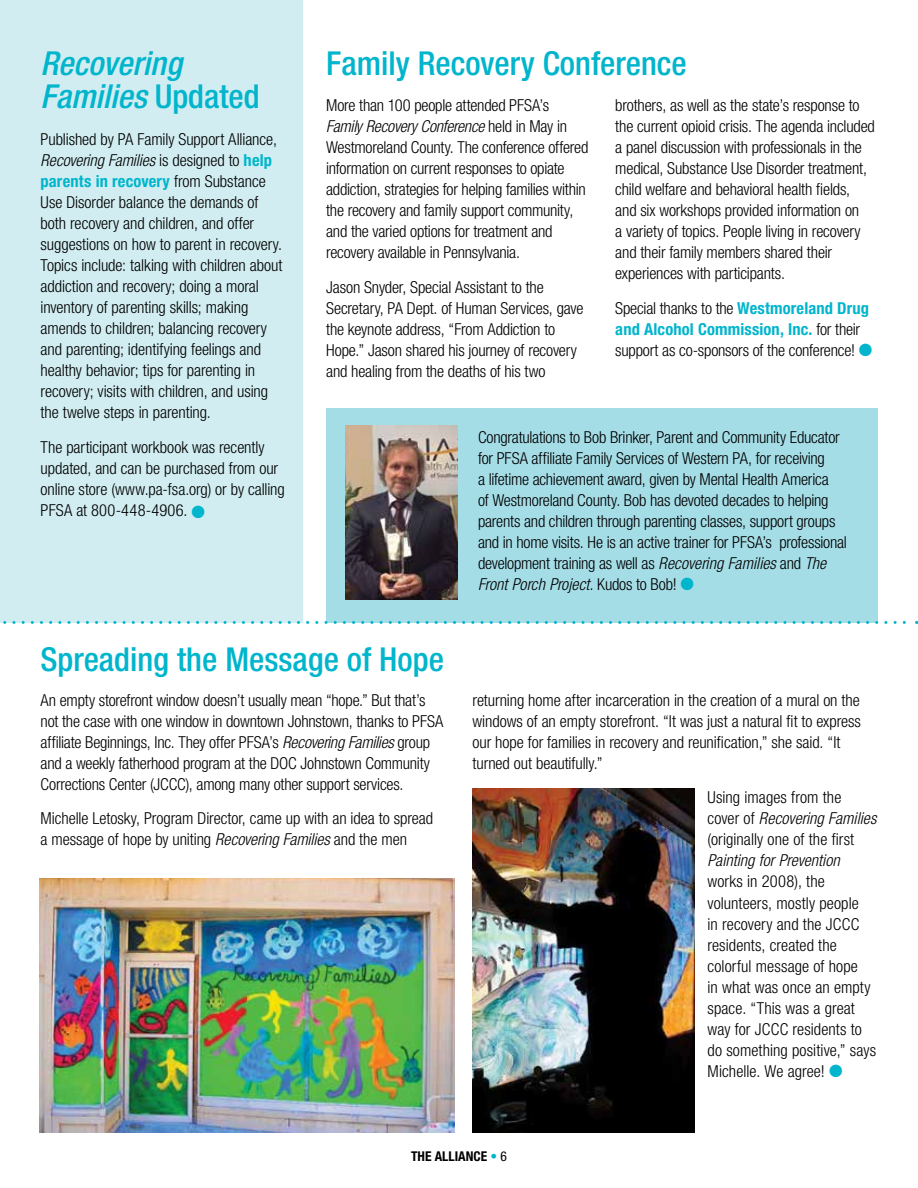
<style>
.page{position:relative;width:918px;height:1188px;background:#fff}
.page>*{position:absolute;margin:0;border:0;box-sizing:border-box;transform-origin:0 0}
.t1{font:500 condensed 33px "Helvetica Neue LT Std";color:#00b5cc}
.t2{font:italic 500 condensed 33px/33px "Helvetica Neue LT Std";color:#00b5cc}
.t3{font:300 condensed 16.5px/21px "Helvetica Neue LT Std";letter-spacing:-.01em;color:#000}
.t4{font:italic 300 condensed 16.5px "Helvetica Neue LT Std";color:#000}
.t5{font:700 condensed 13.5px "Helvetica Neue LT Std";color:#000}
.s1{font-style:normal}
.s2{font-style:italic}
.s3{font-weight:700;color:#00b5cc}
.s4{color:#00b5cc}
.s5{font-weight:300;color:#00b5cc}
.s6{font-weight:400}
</style>
<div class="page">
<div style="left:326px;top:408px;width:551px;height:214px;background:#a5dde7"></div>
<div style="left:0;top:0;width:303px;height:621px;background:#d1edf1"></div>
<img style="left:40px;top:878px;width:414px;height:254px">
<img style="left:473px;top:788px;width:221px;height:344px">
<svg style="left:0;top:621px;width:917px;height:3px"></svg>
<img style="left:345px;top:426px;width:113px;height:173px">
<h1 class="t2" style="left:40px;top:48px;width:221px">Recovering<br>Families <span class="s1">Updated</span></h1>
<p class="t3" style="left:41px;top:129px;width:243px">Published by PA Family Support Alliance, <span class="s2">Recovering Families</span> is designed to <span class="s3">help parents in recovery</span> from Substance Use Disorder balance the demands of both recovery and children, and offer suggestions on how to parent in recovery.<br>Topics include: talking with children about addiction and recovery; doing a moral inventory of parenting skills; making amends to children; balancing recovery and parenting; identifying feelings and healthy behavior; tips for parenting in recovery; visits with children, and using the twelve steps in parenting.</p>
<p class="t3" style="left:41px;top:437px;width:246px">The participant workbook was recently updated, and can be purchased from our online store (www.pa-fsa.org) or by calling PFSA at 800-448-4906. <span class="s4">●</span></p>
<h1 class="t1" style="left:326px;top:44px;width:362px">Family Recovery Conference</h1>
<p class="t3" style="left:326px;top:95px;width:264px">More than 100 people attended PFSA’s <span class="s2">Family Recovery Conference</span> held in May in Westmoreland County. The conference offered information on current responses to opiate addiction, strategies for helping families within the recovery and family support community, and the varied options for treatment and recovery available in Pennsylvania.</p>
<p class="t3" style="left:326px;top:276px;width:259px">Jason Snyder, Special Assistant to the Secretary, PA Dept. of Human Services, gave the keynote address, “From Addiction to Hope.” Jason shared his journey of recovery and healing from the deaths of his two</p>
<p class="t3" style="left:615px;top:95px;width:261px">brothers, as well as the state’s response to the current opioid crisis. The agenda included a panel discussion with professionals in the medical, Substance Use Disorder treatment, child welfare and behavioral health fields, and six workshops provided information on<br>a variety of topics. People living in recovery and their family members shared their experiences with participants.</p>
<p class="t3" style="left:615px;top:297px;width:258px">Special thanks to the <span class="s3">Westmoreland Drug and Alcohol Commission, Inc.</span> for their support as co-sponsors of the conference! <span class="s4">●</span></p>
<p class="t3" style="left:478px;top:426px;width:370px">Congratulations to Bob Brinker, Parent and Community Educator for PFSA affiliate Family Services of Western PA, for receiving<br>a lifetime achievement award, given by Mental Health America<br>of Westmoreland County. Bob has devoted decades to helping parents and children through parenting classes, support groups and in home visits. He is an active trainer for PFSA’s professional development training as well as <span class="s2">Recovering Families</span> and <span class="s2">The Front Porch Project.</span> Kudos to Bob! <span class="s4">●</span></p>
<h1 class="t1" style="left:40px;top:639px;width:405px">Spreading the Message of Hope</h1>
<p class="t3" style="left:41px;top:689px;width:404px">An empty storefront window doesn’t usually mean “hope.” But that’s not the case with one window in downtown Johnstown, thanks to PFSA affiliate Beginnings, Inc. They offer PFSA’s <span class="s2">Recovering Families</span> group and a weekly fatherhood program at the DOC Johnstown Community Corrections Center (JCCC), among many other support services.</p>
<p class="t3" style="left:41px;top:808px;width:394px">Michelle Letosky, Program Director, came up with an idea to spread a message of hope by uniting <span class="s2">Recovering Families</span> and the men</p>
<p class="t3" style="left:473px;top:690px;width:390px">returning home after incarceration in the creation of a mural on the windows of an empty storefront. “It was just a natural fit to express our hope for families in recovery and reunification,” she said. “It turned out beautifully.”</p>
<p class="t3" style="left:708px;top:787px;width:170px">Using images from the cover of <span class="s2">Recovering Families </span>(originally one of the first</p>
<p class="t4" style="left:708px;top:851px;width:134px">Painting for Prevention</p>
<p class="t3" style="left:708px;top:871px;width:170px">works in 2008), the volunteers, mostly people<br>in recovery and the JCCC residents, created the colorful message of hope<br>in what was once an empty space. “This was a great way for JCCC residents to do something positive,” says<br>Michelle. We agree! <span class="s4">●</span></p>
<p class="t5" style="left:411px;top:1148px;width:97px">THE ALLIANCE <span class="s5">•</span> <span class="s6">6</span></p>
</div>
